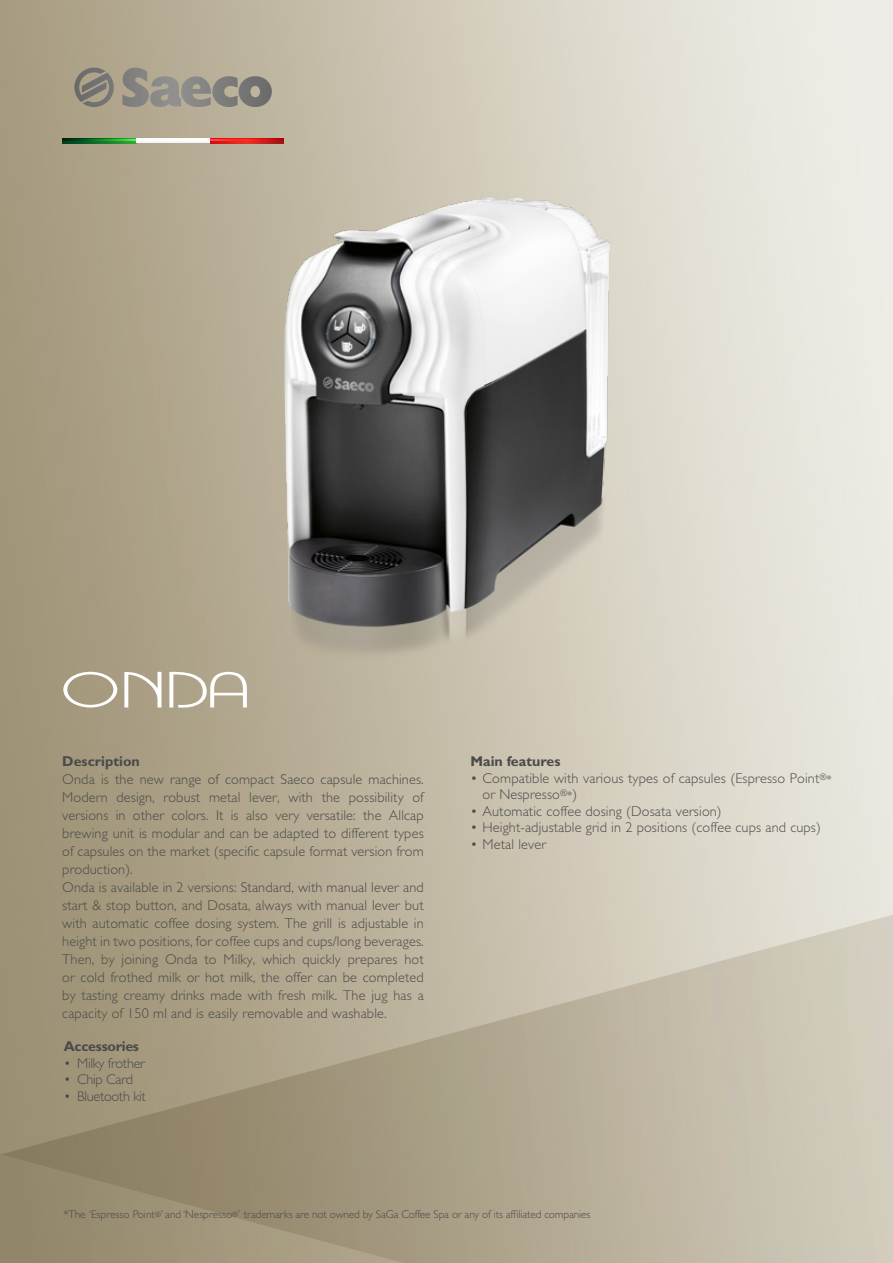
<style>
.page{position:relative;width:893px;height:1263px;background:#fff}
.page>*{position:absolute;margin:0;border:0;box-sizing:border-box;transform-origin:0 0}
.t1{font:300 14.25px/18px "Gill Sans Std";letter-spacing:.01em;color:#4a4a49}
.t2{font:300 14.25px "Gill Sans Std";letter-spacing:-.02em;color:#4a4a49}
.t3{font:700 14.25px "Gill Sans Std";color:#4a4a49}
.t4{font:700 14.25px "Gill Sans Std";letter-spacing:-.02em;color:#4a4a49}
.t5{font:300 11.25px "Gill Sans Std";letter-spacing:-.01em;color:#4a4a49}
.s1{font-size:11.25px}
.s2{font-size:7.5px}
</style>
<div class="page">
<img style="left:0;top:0;width:893px;height:912px">
<svg style="left:0;top:912px;width:893px;height:351px;background:#b8af99"></svg>
<svg style="left:0;top:1154px;width:450px;height:109px;background:#9b8f74"></svg>
<svg style="left:62px;top:139px;width:75px;height:4px"></svg>
<hr style="left:137px;top:139px;width:74px;height:4px;background:#f6f6f6">
<hr style="left:63px;top:139px;width:221px;height:1px;background:#fff">
<svg style="left:74px;top:68px;width:198px;height:39px;background:#979287"></svg>
<img style="left:207px;top:133px;width:470px;height:606px">
<svg style="left:63px;top:672px;width:54px;height:35px"></svg>
<svg style="left:124px;top:672px;width:37px;height:35px"></svg>
<svg style="left:169px;top:672px;width:78px;height:36px"></svg>
<p class="t3" style="left:62px;top:753px;width:79px">Description</p>
<p class="t1" style="left:62px;top:770px;width:363px">Onda is the new range of compact Saeco capsule machines.<br>Modern design, robust metal lever, with the possibility of versions in other colors. It is also very versatile: the Allcap brewing unit is modular and can be adapted to different types of capsules on the market (specific capsule format version from production).<br>Onda is available in 2 versions: Standard, with manual lever and start &amp; stop button, and Dosata, always with manual lever but with automatic coffee dosing system. The grill is adjustable in height in two positions, for coffee cups and cups/long beverages.<br>Then, by joining Onda to Milky, which quickly prepares hot or cold frothed milk or hot milk, the offer can be completed by tasting creamy drinks made with fresh milk. The jug has a capacity of 150 ml and is easily removable and washable.</p>
<p class="t4" style="left:64px;top:1038px;width:77px">Accessories</p>
<p class="t2" style="left:64px;top:1055px;width:83px">• Milky frother</p>
<p class="t2" style="left:64px;top:1071px;width:71px">• Chip Card</p>
<p class="t2" style="left:64px;top:1088px;width:84px">• Bluetooth kit</p>
<p class="t3" style="left:470px;top:753px;width:92px">Main features</p>
<p class="t1" style="left:482px;top:770px;width:351px;line-height:16.5px;text-indent:-12px">• Compatible with various types of capsules (Espresso Point<sup>®</sup><span class="s1">* </span>or Nespresso<sup>®</sup><span class="s1">*</span>)</p>
<p class="t1" style="left:470px;top:802px;width:253px">• Automatic coffee dosing (Dosata version)</p>
<p class="t1" style="left:470px;top:818px;width:352px">• Height-adjustable grid in 2 positions (coffee cups and cups)</p>
<p class="t1" style="left:470px;top:835px;width:77px">• Metal lever</p>
<p class="t5" style="left:63px;top:1208px;width:529px">*The ‘Espresso Point<span class="s2">®</span>’ and ‘Nespresso<span class="s2">®</span>’ trademarks are not owned by SaGa Coffee Spa or any of its affiliated companies</p>
</div>
